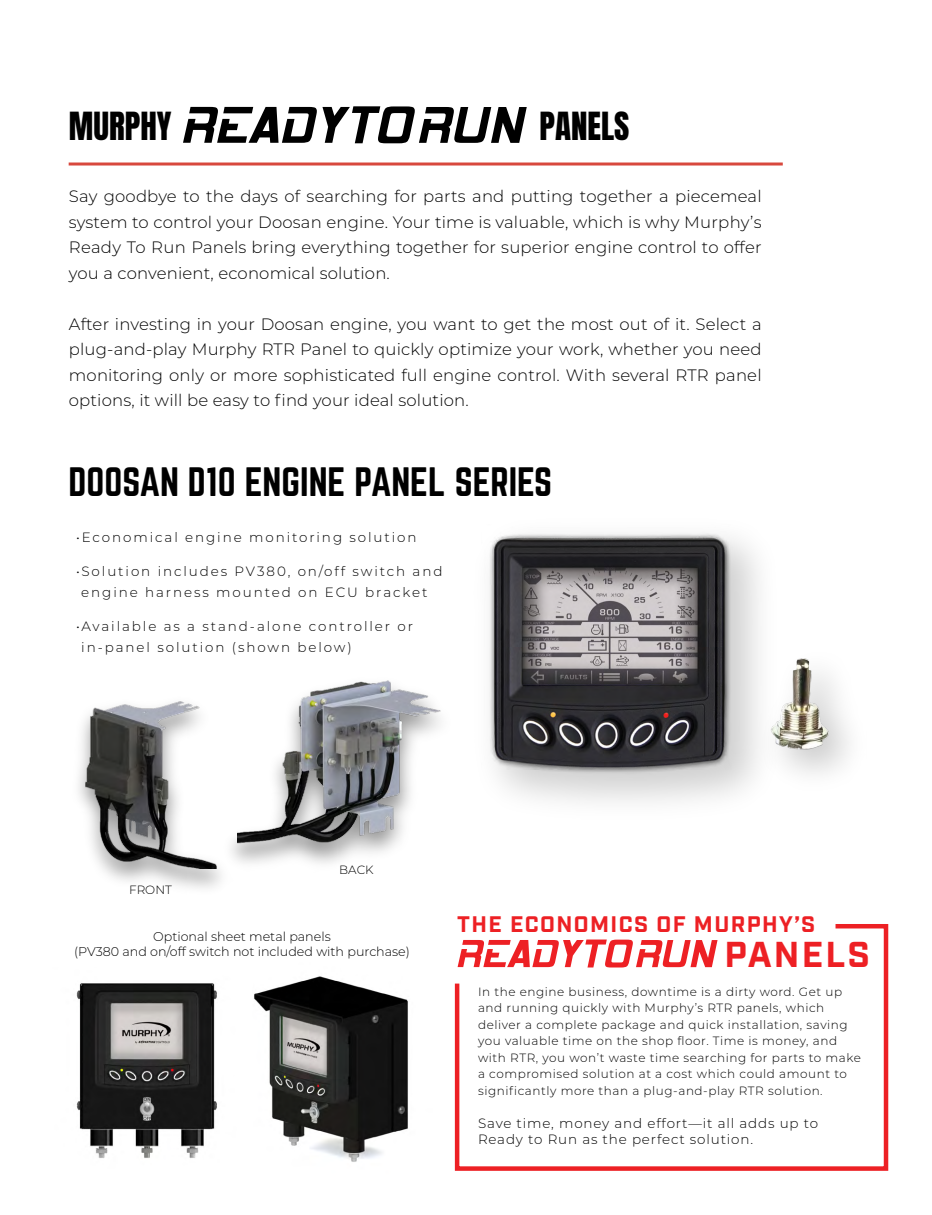
<style>
.page{position:relative;width:932px;height:1215px;background:#fff}
.page>*{position:absolute;margin:0;border:0;box-sizing:border-box;transform-origin:0 0}
.t1{font:700 36px "Industry";letter-spacing:.06em;color:#ed2024}
.t2{font:35.85px "Norwester";color:#000}
.t3{font:33px "Anton";color:#000}
.t4{font:700 22.5px "Industry";letter-spacing:.06em;color:#ed2024}
.t5{font:300 16.5px/25.5px "Montserrat";letter-spacing:.01em;color:#000;text-align:justify}
.t6{font:300 13.5px/21px "Montserrat";letter-spacing:.14em;color:#000}
.t7{font:300 13.5px/16.5px "Montserrat";letter-spacing:.06em;color:#000}
.t8{font:300 12.75px/15.1px "Montserrat";color:#000;text-align:center}
.t9{font:300 12px/16.5px "Montserrat";letter-spacing:.045em;color:#000}
</style>
<div class="page">
<img style="left:254px;top:976px;width:154px;height:186px">
<img style="left:481px;top:526px;width:258px;height:257px">
<svg style="left:183px;top:106px;width:343px;height:37px"></svg>
<hr style="left:69px;top:163px;width:713px;height:3px;background:#d8483d">
<svg style="left:454px;top:924px;width:435px;height:247px"></svg>
<svg style="left:457px;top:940px;width:260px;height:28px"></svg>
<img style="left:251px;top:680px;width:190px;height:184px">
<img style="left:102px;top:868px;width:119px;height:20px">
<img style="left:78px;top:701px;width:173px;height:167px">
<img style="left:759px;top:643px;width:80px;height:127px">
<img style="left:76px;top:983px;width:141px;height:175px">
<h3 class="t3" style="left:69px;top:109px;width:104px">MURPHY</h3>
<h3 class="t3" style="left:539px;top:109px;width:91px">PANELS</h3>
<p class="t5" style="left:69px;top:183px;width:694px">Say goodbye to the days of searching for parts and putting together a piecemeal system to control your Doosan engine. Your time is valuable, which is why Murphy’s Ready To Run Panels bring everything together for superior engine control to offer you a convenient, economical solution.</p>
<p class="t5" style="left:69px;top:311px;width:694px">After investing in your Doosan engine, you want to get the most out of it. Select a plug-and-play Murphy RTR Panel to quickly optimize your work, whether you need monitoring only or more sophisticated full engine control. With several RTR panel options, it will be easy to find your ideal solution.</p>
<h2 class="t2" style="left:69px;top:465px;width:485px">DOOSAN D10 ENGINE PANEL SERIES</h2>
<p class="t6" style="left:76px;top:527px;width:342px">•Economical engine monitoring solution</p>
<p class="t6" style="left:81px;top:561px;width:363px;text-indent:-5px">•Solution includes PV380, on/off switch and engine harness mounted on ECU bracket</p>
<p class="t6" style="left:81px;top:616px;width:333px;text-indent:-5px">•Available as a stand-alone controller or in-panel solution (shown below)</p>
<p class="t9" style="left:129px;top:881px;width:44px">FRONT</p>
<p class="t9" style="left:339px;top:861px;width:36px">BACK</p>
<p class="t8" style="left:74px;top:928px;width:337px">Optional sheet metal panels<br>(PV380 and on/off switch not included with purchase)</p>
<h3 class="t4" style="left:457px;top:911px;width:360px">THE ECONOMICS OF MURPHY’S</h3>
<h1 class="t1" style="left:724px;top:933px;width:147px">PANELS</h1>
<p class="t9" style="left:478px;top:983px;width:384px">In the engine business, downtime is a dirty word. Get up and running quickly with Murphy’s RTR panels, which deliver a complete package and quick installation, saving you valuable time on the shop floor. Time is money, and with RTR, you won’t waste time searching for parts to make a compromised solution at a cost which could amount to significantly more than a plug-and-play RTR solution.</p>
<p class="t7" style="left:478px;top:1114px;width:341px">Save time, money and effort—it all adds up to<br>Ready to Run as the perfect solution.</p>
</div>
